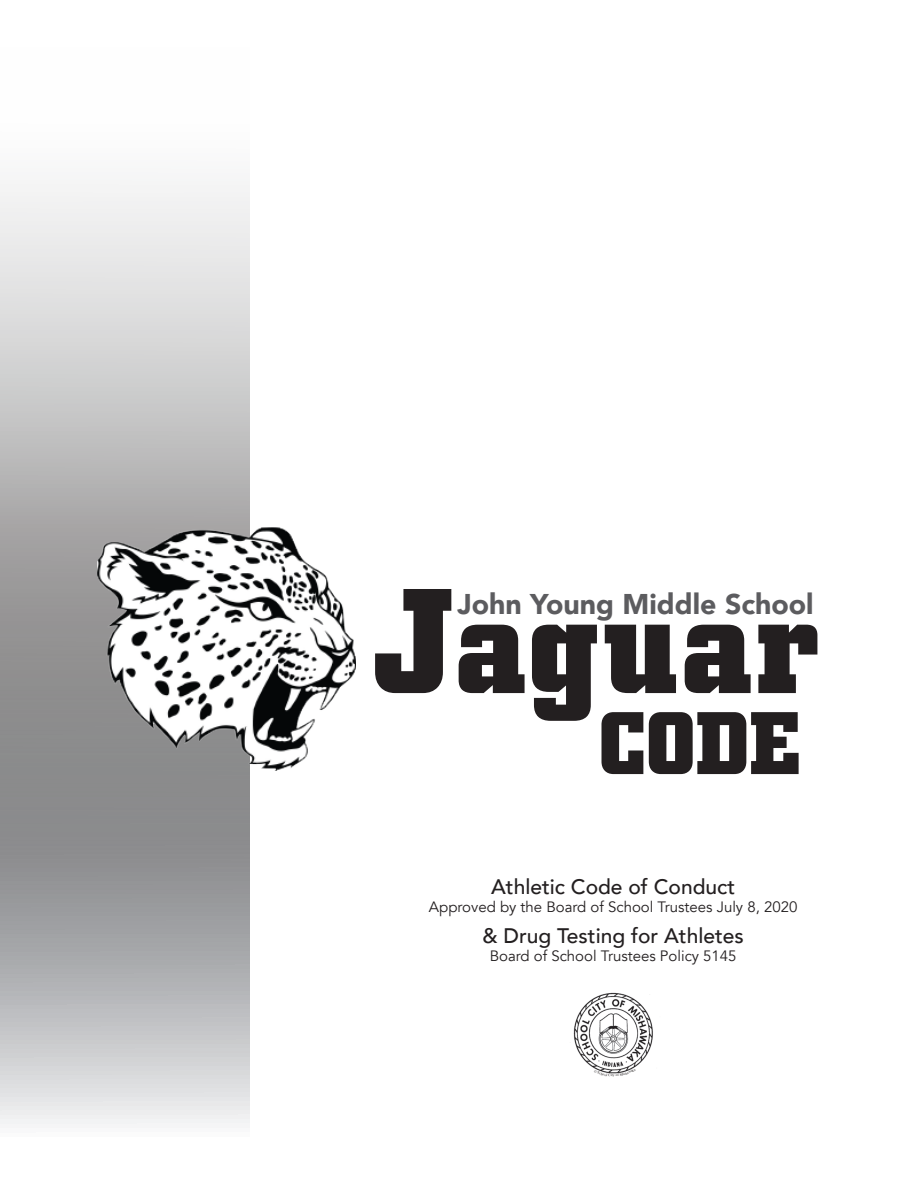
<style>
.page{position:relative;width:918px;height:1188px;background:#fff}
.page>*{position:absolute;margin:0;border:0;box-sizing:border-box;transform-origin:0 0}
.t1{font:700 150px "Square Slabserif 711 BT";color:#231f20}
.t2{font:700 89.25px "Square Slabserif 711 BT";color:#231f20}
.t3{font:900 28.5px "Avenir";color:#5c5c5f}
.t4{font:500 21px "Avenir";color:#231f20}
.t5{font:15px "Avenir";color:#231f20}
</style>
<div class="page">
<img style="left:573px;top:992px;width:80px;height:77px">
<svg style="left:0;top:184px;width:249px;height:940px;background:#bababb"></svg>
<img style="left:97px;top:527px;width:258px;height:243px">
<svg style="left:595px;top:1069px;width:37px;height:5px"></svg>
<p class="t1" style="left:372px;top:549px;width:450px">Jaguar</p>
<p class="t3" style="left:458px;top:580px;width:358px">John Young Middle School</p>
<p class="t2" style="left:599px;top:688px;width:204px">CODE</p>
<p class="t4" style="left:491px;top:868px;width:245px">Athletic Code of Conduct</p>
<p class="t5" style="left:429px;top:898px;width:370px">Approved by the Board of School Trustees July 8, 2020</p>
<p class="t4" style="left:482px;top:918px;width:263px">&amp; Drug Testing for Athletes</p>
<p class="t5" style="left:490px;top:947px;width:249px">Board of School Trustees Policy 5145</p>
</div>
